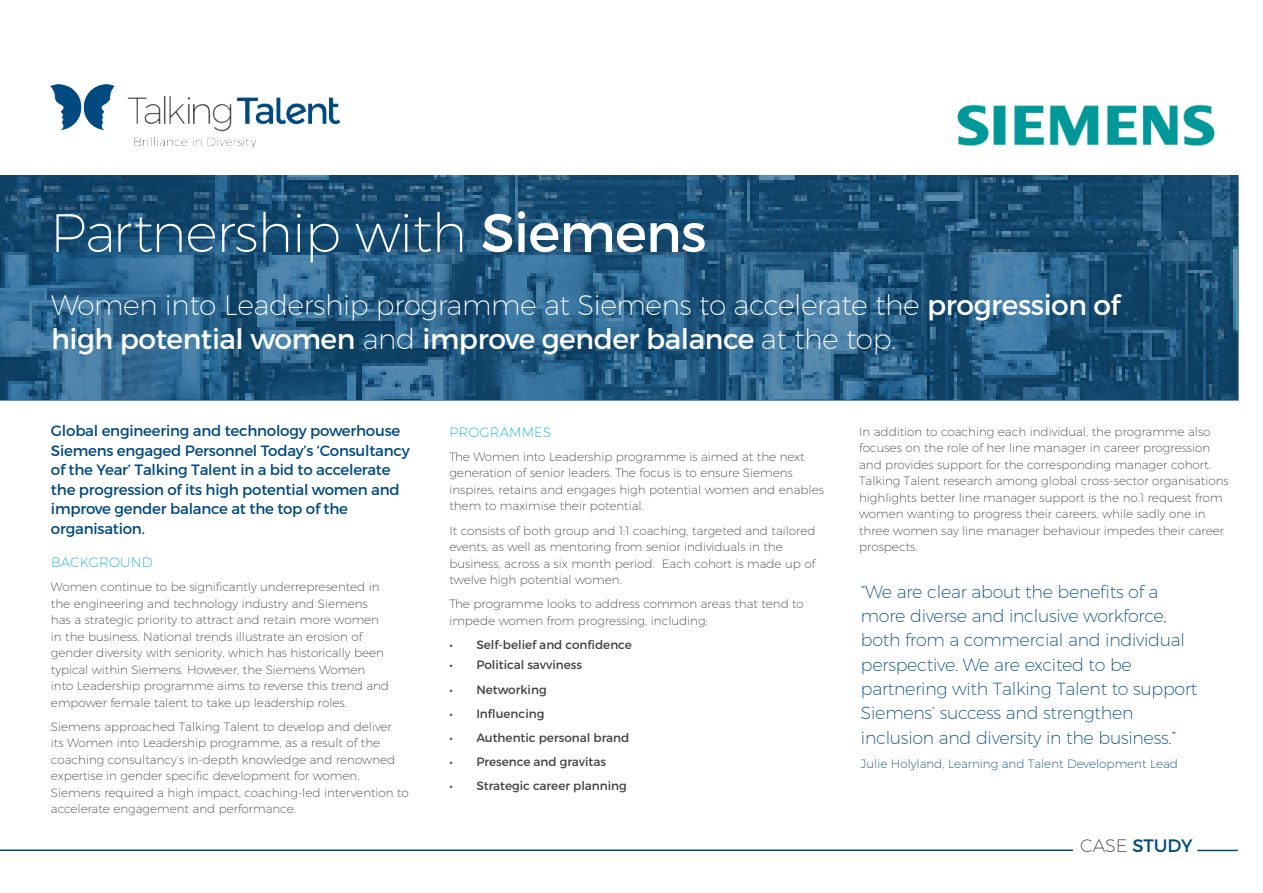
<style>
.page{position:relative;width:1263px;height:893px;background:#fff}
.page>*{position:absolute;margin:0;border:0;box-sizing:border-box;transform-origin:0 0}
.t1{font:200 54.15px "Montserrat";letter-spacing:-.015em;color:#fff}
.t2{font:200 28.2px/33.8px "Montserrat";letter-spacing:-.015em;color:#fff}
.t3{font:18px "Montserrat";letter-spacing:-.005em;color:#004a7f}
.t4{font:200 17.55px/24.5px "Montserrat";letter-spacing:-.015em;color:#004a7f}
.t5{font:15px/19.5px "Montserrat";letter-spacing:-.015em;color:#004a7f}
.t6{font:200 13.5px "Montserrat";letter-spacing:.01em;color:#00addf}
.t7{font:200 12px/16.5px "Montserrat";color:#404042}
.t8{font:12px "Montserrat";color:#404042}
.t9{font:200 12px "Montserrat";color:#004a7f}
.s1{font-weight:400}
.s2{font-weight:200;color:#404042}
</style>
<div class="page">
<hr style="left:0;top:849px;width:1073px;height:2px;background:#004a7f">
<hr style="left:1197px;top:850px;width:41px;height:1px;background:#004a7f">
<svg style="left:0;top:176px;width:1238px;height:225px;background:#22587f"></svg>
<img style="left:51px;top:85px;width:289px;height:63px">
<img style="left:957px;top:104px;width:258px;height:42px">
<h1 class="t1" style="left:50px;top:211px;width:658px">Partnership with <span class="s1">Siemens</span></h1>
<h2 class="t2" style="left:51px;top:290px;width:1071px">Women into Leadership programme at Siemens to accelerate the <span class="s1">progression of high potential women</span> and <span class="s1">improve gender balance</span> at the top.</h2>
<p class="t5" style="left:51px;top:422px;width:360px">Global engineering and technology powerhouse Siemens engaged Personnel Today’s ‘Consultancy of the Year’ Talking Talent in a bid to accelerate the progression of its high potential women and improve gender balance at the top of the organisation.</p>
<p class="t6" style="left:51px;top:557px;width:103px">BACKGROUND</p>
<p class="t7" style="left:51px;top:580px;width:340px">Women continue to be significantly underrepresented in the engineering and technology industry and Siemens has a strategic priority to attract and retain more women in the business. National trends illustrate an erosion of gender diversity with seniority, which has historically been typical within Siemens. However, the Siemens Women into Leadership programme aims to reverse this trend and empower female talent to take up leadership roles.</p>
<p class="t7" style="left:51px;top:719px;width:359px">Siemens approached Talking Talent to develop and deliver<br>its Women into Leadership programme, as a result of the coaching consultancy’s in-depth knowledge and renowned expertise in gender specific development for women.<br>Siemens required a high impact, coaching-led intervention to accelerate engagement and performance.</p>
<p class="t6" style="left:449px;top:427px;width:103px">PROGRAMMES</p>
<p class="t7" style="left:449px;top:449px;width:376px">The Women into Leadership programme is aimed at the next generation of senior leaders. The focus is to ensure Siemens inspires, retains and engages high potential women and enables them to maximise their potential.</p>
<p class="t7" style="left:449px;top:523px;width:368px">It consists of both group and 1:1 coaching, targeted and tailored events, as well as mentoring from senior individuals in the business, across a six month period. Each cohort is made up of twelve high potential women.</p>
<p class="t7" style="left:449px;top:596px;width:356px">The programme looks to address common areas that tend to impede women from progressing, including:</p>
<p class="t8" style="left:449px;top:640px;width:184px">• Self-belief and confidence</p>
<p class="t8" style="left:449px;top:660px;width:134px">• Political savviness</p>
<p class="t8" style="left:449px;top:684px;width:99px">• Networking</p>
<p class="t8" style="left:449px;top:708px;width:97px">• Influencing</p>
<p class="t8" style="left:449px;top:733px;width:181px">• Authentic personal brand</p>
<p class="t8" style="left:449px;top:757px;width:158px">• Presence and gravitas</p>
<p class="t8" style="left:449px;top:781px;width:179px">• Strategic career planning</p>
<p class="t7" style="left:859px;top:424px;width:371px">In addition to coaching each individual, the programme also focuses on the role of her line manager in career progression and provides support for the corresponding manager cohort.<br>Talking Talent research among global cross-sector organisations highlights better line manager support is the no.1 request from women wanting to progress their careers, while sadly one in three women say line manager behaviour impedes their career prospects.</p>
<p class="t4" style="left:861px;top:580px;width:338px">“We are clear about the benefits of a more diverse and inclusive workforce, both from a commercial and individual perspective. We are excited to be partnering with Talking Talent to support Siemens’ success and strengthen inclusion and diversity in the business.”</p>
<p class="t9" style="left:861px;top:759px;width:319px">Julie Holyland, Learning and Talent Development Lead</p>
<h3 class="t3" style="left:1080px;top:838px;width:114px"><span class="s2">CASE</span> STUDY</h3>
</div>
